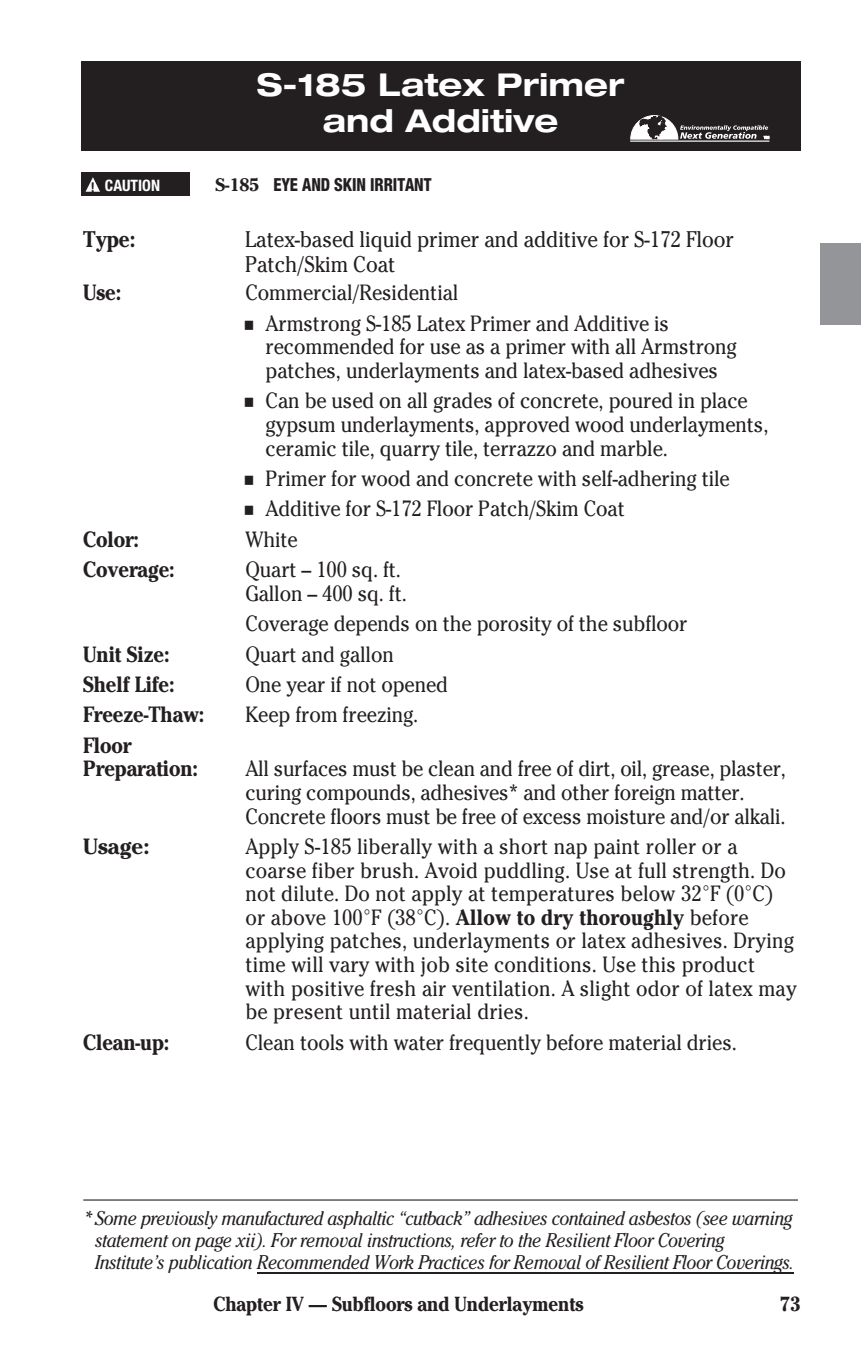
<style>
.page{position:relative;width:861px;height:1357px;background:#fff}
.page>*{position:absolute;margin:0;border:0;box-sizing:border-box;transform-origin:0 0}
.t1{font:700 expanded 31.5px/36px "Helvetica Neue";color:#fff;text-align:center}
.t2{font:22.5px/24.8px "Cheltenham";letter-spacing:-.005em;color:#231f20;scale:.9 1}
.t3{font:700 22.5px "Cheltenham";color:#231f20;scale:.9 1}
.t4{font:22.05px/23.6px "Cheltenham";letter-spacing:-.005em;color:#231f20;scale:.9 1}
.t5{font:700 22.05px/23.6px "Cheltenham";letter-spacing:-.005em;color:#231f20;scale:.9 1}
.t6{font:700 22.05px "Cheltenham";letter-spacing:-.005em;color:#231f20}
.t7{font:700 20.25px "Cheltenham";letter-spacing:-.005em;color:#231f20;scale:.9 1}
.t8{font:italic 19.8px/22.1px "Cheltenham";letter-spacing:-.02em;color:#231f20;scale:.9 1}
.t9{font:800 condensed 18px "Helvetica Neue";letter-spacing:-.005em;color:#231f20;scale:.9 1}
.t10{font:700 condensed 15.75px "Helvetica Neue";color:#fff}
.s1{font-size:13.5px;color:#231f20}
.s2{font-family:"Cheltenham";font-weight:700;font-stretch:normal}
.s3{font-weight:700}
</style>
<div class="page">
<div style="left:820px;top:243px;width:41px;height:81px;background:#939598"></div>
<div style="left:81px;top:61px;width:719px;height:89px;background:#231f20"></div>
<hr style="left:630px;top:141px;width:139px;height:1px;background:#fff">
<svg style="left:630px;top:115px;width:139px;height:25px"></svg>
<div style="left:81px;top:173px;width:108px;height:23px;background:#231f20"></div>
<svg style="left:86px;top:177px;width:14px;height:15px"></svg>
<hr style="left:83px;top:1199px;width:715px;height:1px;background:#231f20">
<hr style="left:257px;top:1272px;width:536px;height:2px;background:#231f20">
<h1 class="t1" style="left:257px;top:70px;width:369px">S-185 Latex Primer and Additive</h1>
<p class="t10" style="left:91px;top:179px;width:71px"><span class="s1">!</span> CAUTION</p>
<p class="t9" style="left:215px;top:178px;width:241px"><span class="s2">S-185</span> EYE AND SKIN IRRITANT</p>
<p class="t3" style="left:83px;top:232px;width:59px">Type:</p>
<p class="t2" style="left:245px;top:227px;width:545px">Latex-based liquid primer and additive for S-172 Floor<br>Patch/Skim Coat</p>
<p class="t5" style="left:83px;top:283px;width:44px">Use:</p>
<p class="t4" style="left:266px;top:278px;width:450px;line-height:30.4px;text-indent:-20px">Commercial/Residential<br>Armstrong S-185 Latex Primer and Additive is</p>
<p class="t4" style="left:265px;top:335px;width:525px">recommended for use as a primer with all Armstrong patches, underlayments and latex-based adhesives</p>
<p class="t4" style="left:265px;top:389px;width:560px">Can be used on all grades of concrete, poured in place gypsum underlayments, approved wood underlayments, ceramic tile, quarry tile, terrazzo and marble.</p>
<p class="t4" style="left:266px;top:463px;width:517px;line-height:30.4px">Primer for wood and concrete with self-adhering tile<br>Additive for S-172 Floor Patch/Skim Coat</p>
<p class="t5" style="left:83px;top:530px;width:64px">Color:</p>
<p class="t4" style="left:245px;top:527px;width:60px">White</p>
<p class="t5" style="left:83px;top:560px;width:103px">Coverage:</p>
<p class="t4" style="left:245px;top:558px;width:181px">Quart – 100 sq. ft.<br>Gallon – 400 sq. ft.</p>
<p class="t4" style="left:245px;top:612px;width:493px">Coverage depends on the porosity of the subfloor</p>
<p class="t5" style="left:83px;top:644px;width:97px">Unit Size:</p>
<p class="t4" style="left:245px;top:642px;width:166px">Quart and gallon</p>
<p class="t5" style="left:83px;top:675px;width:103px">Shelf Life:</p>
<p class="t4" style="left:245px;top:672px;width:227px">One year if not opened</p>
<p class="t5" style="left:83px;top:705px;width:136px">Freeze-Thaw:</p>
<p class="t4" style="left:245px;top:703px;width:194px">Keep from freezing.</p>
<p class="t5" style="left:83px;top:735px;width:129px">Floor<br>Preparation:</p>
<p class="t4" style="left:245px;top:757px;width:602px">All surfaces must be clean and free of dirt, oil, grease, plaster, curing compounds, adhesives* and other foreign matter.<br>Concrete floors must be free of excess moisture and/or alkali.</p>
<p class="t6" style="left:83px;top:838px;width:68px">Usage:</p>
<p class="t4" style="left:245px;top:834px;width:614px">Apply S-185 liberally with a short nap paint roller or a coarse fiber brush. Avoid puddling. Use at full strength. Do not dilute. Do not apply at temperatures below 32°F (0°C) or above 100°F (38°C). <span class="s3">Allow to dry thoroughly</span> before applying patches, underlayments or latex adhesives. Drying time will vary with job site conditions. Use this product with positive fresh air ventilation. A slight odor of latex may be present until material dries.</p>
<p class="t5" style="left:83px;top:1032px;width:97px">Clean-up:</p>
<p class="t4" style="left:245px;top:1030px;width:547px">Clean tools with water frequently before material dries.</p>
<p class="t8" style="left:95px;top:1209px;width:778px;text-indent:-12px">*Some previously manufactured asphaltic “cutback” adhesives contained asbestos (see warning statement on page xii). For removal instructions, refer to the Resilient Floor Covering<br>Institute’s publication Recommended Work Practices for Removal of Resilient Floor Coverings.</p>
<p class="t7" style="left:213px;top:1296px;width:412px">Chapter IV — Subfloors and Underlayments</p>
<p class="t7" style="left:780px;top:1296px;width:24px">73</p>
</div>
